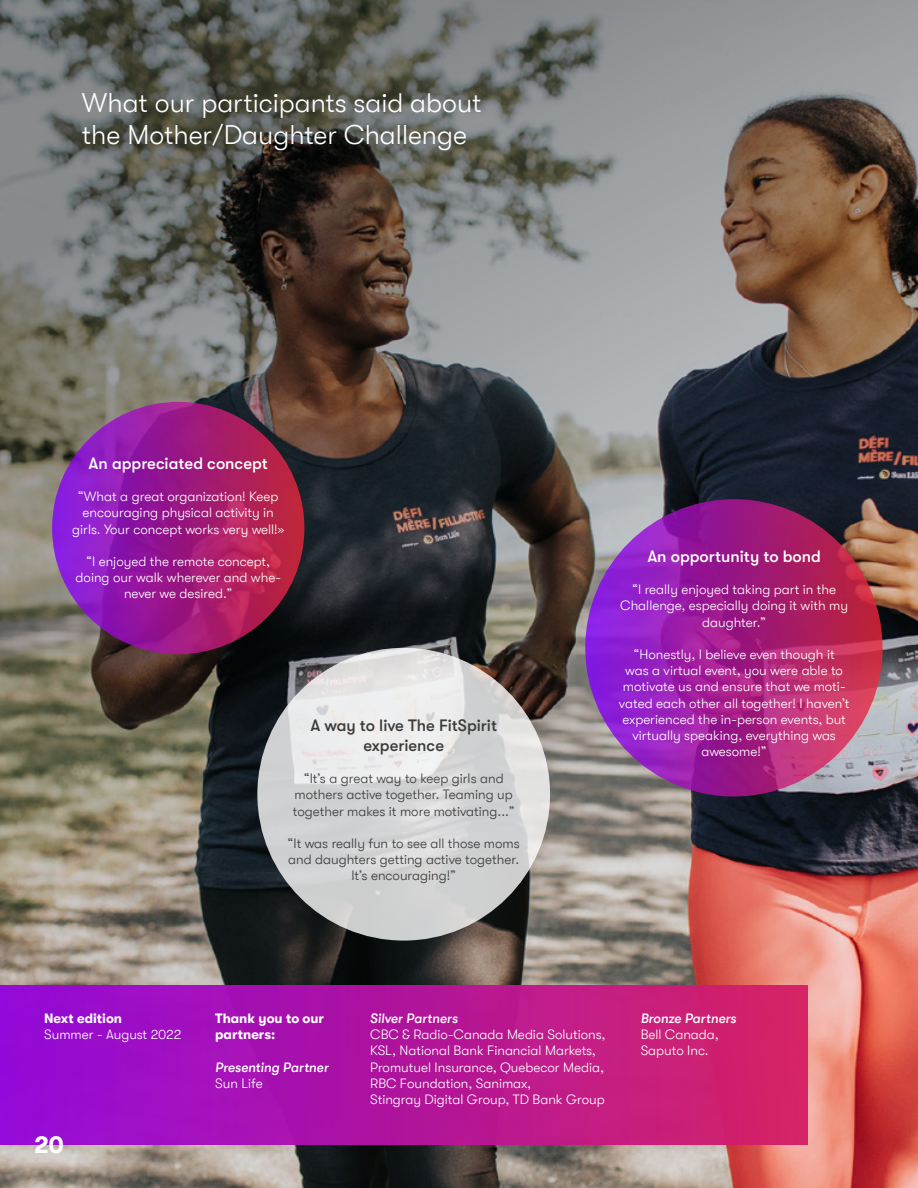
<style>
.page{position:relative;width:918px;height:1188px;background:#fff}
.page>*{position:absolute;margin:0;border:0;box-sizing:border-box;transform-origin:0 0}
.t1{font:300 27px/32.4px "GT Walsheim";color:#fff}
.t2{font:700 24px "GT Walsheim";color:#fff}
.t3{font:500 16.5px "GT Walsheim";color:#fff}
.t4{font:500 16.5px/19.8px "GT Walsheim";color:#3c3c3b;text-align:center}
.t5{font:300 13.5px/16.2px "GT Walsheim";color:#fff;text-align:center}
.t6{font:300 13.5px/16.2px "GT Walsheim";color:#3c3c3b;text-align:center}
.t7{font:italic 500 13.5px "GT Walsheim";color:#fff}
.t8{font:700 13.5px/16.2px "GT Walsheim";color:#fff}
</style>
<div class="page">
<img style="left:0;top:0;width:918px;height:1188px">
<svg style="left:52px;top:402px;width:252px;height:252px;background:#9f1c88"></svg>
<svg style="left:585px;top:499px;width:298px;height:297px;background:#a4218e"></svg>
<svg style="left:257px;top:648px;width:293px;height:293px;background:#d9d9da"></svg>
<div style="left:0;top:986px;width:807px;height:159px;background:linear-gradient(to right,#9109d9,#d52363)"></div>
<h1 class="t1" style="left:82px;top:87px;width:401px">What our participants said about the Mother/Daughter Challenge</h1>
<p class="t3" style="left:89px;top:454px;width:181px">An appreciated concept</p>
<p class="t5" style="left:72px;top:489px;width:213px">“What a great organization! Keep encouraging physical activity in girls. Your concept works very well!»</p>
<p class="t5" style="left:76px;top:553px;width:207px">“I enjoyed the remote concept, doing our walk wherever and whe&shy;never we desired.”</p>
<p class="t3" style="left:647px;top:547px;width:175px">An opportunity to bond</p>
<p class="t5" style="left:620px;top:582px;width:229px">“I really enjoyed taking part in the<br>Challenge, especially doing it with my daughter.”</p>
<p class="t5" style="left:619px;top:646px;width:232px">“Honestly, I believe even though it<br>was a virtual event, you were able to motivate us and ensure that we moti&shy;vated each other all together! I haven’t experienced the in-person events, but virtually speaking, everything was awesome!”</p>
<p class="t4" style="left:310px;top:715px;width:188px">A way to live The FitSpirit experience</p>
<p class="t6" style="left:293px;top:771px;width:223px">“It’s a great way to keep girls and mothers active together. Teaming up together makes it more motivating...”</p>
<p class="t6" style="left:288px;top:835px;width:234px">“It was really fun to see all those moms and daughters getting active together.<br>It’s encouraging!”</p>
<p class="t8" style="left:44px;top:1010px;width:79px">Next edition</p>
<p class="t5" style="left:44px;top:1027px;width:139px">Summer - August 2022</p>
<h2 class="t2" style="left:34px;top:1131px;width:31px">20</h2>
<p class="t8" style="left:215px;top:1010px;width:110px">Thank you to our partners:</p>
<p class="t7" style="left:215px;top:1059px;width:115px">Presenting Partner</p>
<p class="t5" style="left:215px;top:1075px;width:49px">Sun Life</p>
<p class="t7" style="left:370px;top:1011px;width:89px">Silver Partners</p>
<p class="t5" style="left:370px;top:1027px;width:237px;text-align:left">CBC &amp; Radio-Canada Media Solutions, KSL, National Bank Financial Markets, Promutuel Insurance, Quebecor Media, RBC Foundation, Sanimax,<br>Stingray Digital Group, TD Bank Group</p>
<p class="t7" style="left:641px;top:1011px;width:97px">Bronze Partners</p>
<p class="t5" style="left:641px;top:1027px;width:80px;text-align:left">Bell Canada,<br>Saputo Inc.</p>
</div>
